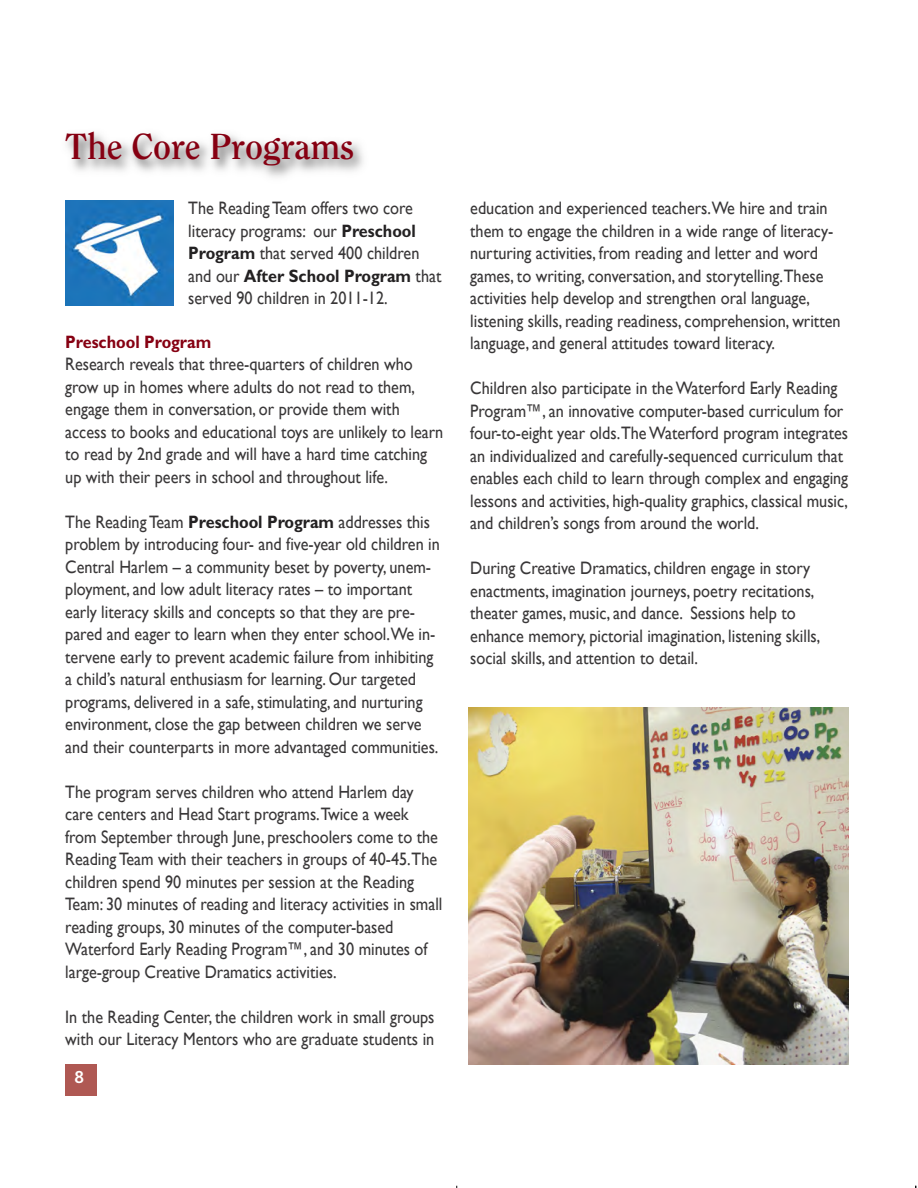
<style>
.page{position:relative;width:918px;height:1188px;background:#fff}
.page>*{position:absolute;margin:0;border:0;box-sizing:border-box;transform-origin:0 0}
.t1{font:700 36px "Clearface";letter-spacing:-.005em;color:#860012}
.t2{font:18px/22.5px "Gill Sans";color:#393738;scale:.9 1}
.t3{font:700 18px "Gill Sans";color:#860012;scale:.9 1}
.t4{font:600 18px "News Got T";color:#fff}
.s1{font-weight:700;color:#232122}
.s2{font-style:italic}
</style>
<div class="page">
<div style="left:65px;top:1064px;width:32px;height:32px;background:#af5853"></div>
<img style="left:468px;top:708px;width:380px;height:356px">
<img style="left:67px;top:134px;width:296px;height:67px">
<img style="left:65px;top:200px;width:108px;height:105px">
<h1 class="t1" style="left:65px;top:125px;width:290px">The Core Programs</h1>
<p class="t2" style="left:188px;top:197px;width:283px">The Reading Team offers two core literacy programs: our <span class="s1">Preschool<br>Program</span> that served 400 children and our <span class="s1">After School Program</span> that served 90 children in 2011-12.</p>
<p class="t3" style="left:65px;top:331px;width:164px">Preschool Program</p>
<p class="t2" style="left:65px;top:353px;width:422px">Research reveals that three-quarters of children who grow up in homes where adults do not read to them, engage them in conversation, or provide them with access to books and educational toys are unlikely to learn to read by 2nd grade and will have a hard time catching up with their peers in school and throughout life.</p>
<p class="t2" style="left:65px;top:510px;width:418px">The Reading Team <span class="s1">Preschool Program</span> addresses this problem by introducing four- and five-year old children in Central Harlem – a community beset by poverty, unem&shy;ployment, and low adult literacy rates – to important early literacy skills and concepts so that they are pre&shy;pared and eager to learn when they enter school.We in&shy;tervene early to prevent academic failure from inhibiting a child’s natural enthusiasm for learning. Our targeted programs, delivered in a safe, stimulating, and nurturing environment, close the gap between children we serve and their counterparts in more advantaged communities.</p>
<p class="t2" style="left:65px;top:780px;width:421px">The program serves children who attend Harlem day care centers and Head Start programs.Twice a week from September through June, preschoolers come to the Reading Team with their teachers in groups of 40-45.The children spend 90 minutes per session at the Reading Team: 30 minutes of reading and literacy activities in small reading groups, 30 minutes of the computer-based Waterford Early Reading Program<span class="s2">™</span>, and 30 minutes of large-group Creative Dramatics activities.</p>
<p class="t2" style="left:65px;top:1005px;width:412px">In the Reading Center, the children work in small groups with our Literacy Mentors who are graduate students in</p>
<p class="t4" style="left:75px;top:1067px;width:11px">8</p>
<p class="t2" style="left:470px;top:197px;width:413px">education and experienced teachers.We hire and train them to engage the children in a wide range of literacy&shy;nurturing activities, from reading and letter and word games, to writing, conversation, and storytelling.These activities help develop and strengthen oral language, listening skills, reading readiness, comprehension, written language, and general attitudes toward literacy.</p>
<p class="t2" style="left:470px;top:377px;width:422px">Children also participate in the Waterford Early Reading Program<span class="s2">™</span>, an innovative computer-based curriculum for four-to-eight year olds.The Waterford program integrates an individualized and carefully-sequenced curriculum that enables each child to learn through complex and engaging lessons and activities, high-quality graphics, classical music, and children’s songs from around the world.</p>
<p class="t2" style="left:470px;top:557px;width:390px">During Creative Dramatics, children engage in story enactments, imagination journeys, poetry recitations, theater games, music, and dance. Sessions help to enhance memory, pictorial imagination, listening skills, social skills, and attention to detail.</p>
</div>
